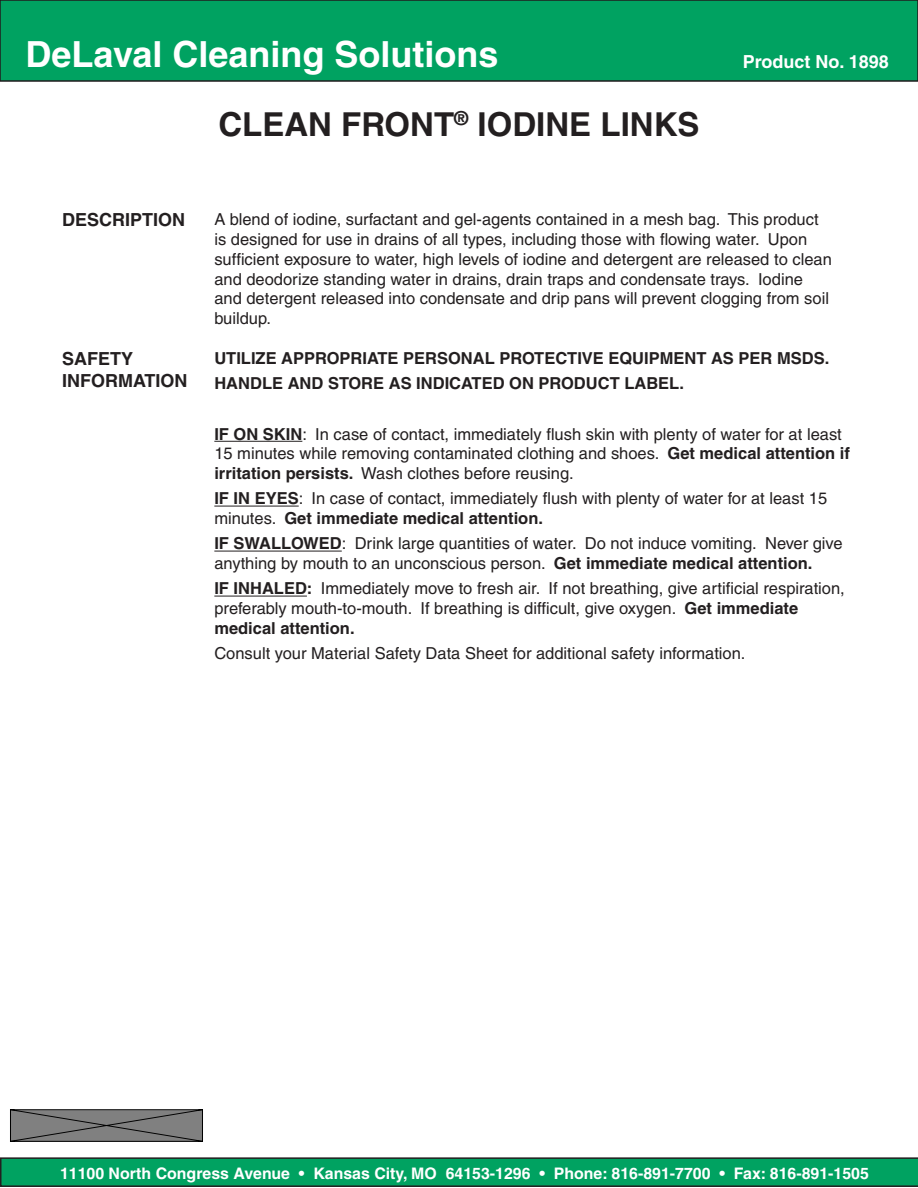
<style>
.page{position:relative;width:918px;height:1188px;background:#fff}
.page>*{position:absolute;margin:0;border:0;box-sizing:border-box;transform-origin:0 0}
.t1{font:700 36px "Helvetica";color:#fff}
.t2{font:700 33px "Helvetica";color:#231f20}
.t3{font:700 18px "Helvetica";color:#231f20}
.t4{font:700 18px "Helvetica";color:#fff}
.t5{font:16.5px/19.8px "Helvetica";color:#231f20}
.t6{font:700 16.5px "Helvetica";color:#231f20}
.t7{font:700 15.9px "Helvetica";color:#fff}
.s1{font-weight:700}
</style>
<div class="page">
<div style="left:0;top:0;width:918px;height:81px;background:#00a261"></div>
<div style="left:0;top:0;width:918px;height:82px;border:2px solid #201d1e"></div>
<svg style="left:0;top:1157px;width:918px;height:30px;background:#06955c"></svg>
<svg style="left:10px;top:1109px;width:193px;height:33px;background:#707070"></svg>
<hr style="left:214px;top:441px;width:88px;height:1px;background:#231f20">
<hr style="left:214px;top:506px;width:85px;height:1px;background:#231f20">
<hr style="left:214px;top:551px;width:128px;height:1px;background:#231f20">
<hr style="left:214px;top:596px;width:93px;height:1px;background:#231f20">
<p class="t1" style="left:26px;top:32px;width:474px">DeLaval Cleaning Solutions</p>
<p class="t2" style="left:218px;top:105px;width:483px">CLEAN FRONT<sup>®</sup> IODINE LINKS</p>
<p class="t4" style="left:743px;top:51px;width:147px">Product No. 1898</p>
<p class="t3" style="left:62px;top:209px;width:125px">DESCRIPTION</p>
<p class="t5" style="left:214px;top:210px;width:619px">A blend of iodine, surfactant and gel-agents contained in a mesh bag. This product is designed for use in drains of all types, including those with flowing water. Upon sufficient exposure to water, high levels of iodine and detergent are released to clean and deodorize standing water in drains, drain traps and condensate trays. Iodine and detergent released into condensate and drip pans will prevent clogging from soil buildup.</p>
<p class="t3" style="left:62px;top:348px;width:73px">SAFETY</p>
<p class="t3" style="left:62px;top:369px;width:127px">INFORMATION</p>
<p class="t6" style="left:214px;top:348px;width:79px">Uti lize appropriate</p>
<p class="t6" style="left:403px;top:348px;width:13px">persona</p>
<p class="t6" style="left:485px;top:348px;width:26px">l protecti</p>
<p class="t6" style="left:582px;top:348px;width:62px">ve equipment</p>
<p class="t6" style="left:711px;top:348px;width:40px">as per</p>
<p class="t6" style="left:777px;top:348px;width:54px">MSDS.</p>
<p class="t6" style="left:214px;top:373px;width:25px">Hand</p>
<p class="t6" style="left:262px;top:373px;width:39px">le and</p>
<p class="t6" style="left:328px;top:373px;width:12px">store</p>
<p class="t6" style="left:389px;top:373px;width:39px">as indicated</p>
<p class="t6" style="left:509px;top:373px;width:42px">on product</p>
<p class="t6" style="left:624px;top:373px;width:61px">label.</p>
<p class="t5" style="left:214px;top:424px;width:637px"><span class="s1">IF ON SKIN</span>: In case of contact, immediately flush skin with plenty of water for at least<br>15 minutes while removing contaminated clothing and shoes. <span class="s1">Get medical attention if irritation persists.</span> Wash clothes before reusing.</p>
<p class="t5" style="left:214px;top:489px;width:614px"><span class="s1">IF IN EYES</span>: In case of contact, immediately flush with plenty of water for at least 15 minutes. <span class="s1">Get immediate medical attention.</span></p>
<p class="t5" style="left:214px;top:534px;width:630px"><span class="s1">IF SWALLOWED</span>: Drink large quantities of water. Do not induce vomiting. Never give anything by mouth to an unconscious person. <span class="s1">Get immediate medical attention.</span></p>
<p class="t5" style="left:214px;top:579px;width:632px"><span class="s1">IF INHALED:</span> Immediately move to fresh air. If not breathing, give artificial respiration, preferably mouth-to-mouth. If breathing is difficult, give oxygen. <span class="s1">Get immediate medical attention.</span></p>
<p class="t5" style="left:214px;top:644px;width:533px">Consult your Material Safety Data Sheet for additional safety information.</p>
<p class="t7" style="left:60px;top:1164px;width:810px">11100 North Congress Avenue • Kansas City, MO 64153-1296 • Phone: 816-891-7700 • Fax: 816-891-1505</p>
</div>
